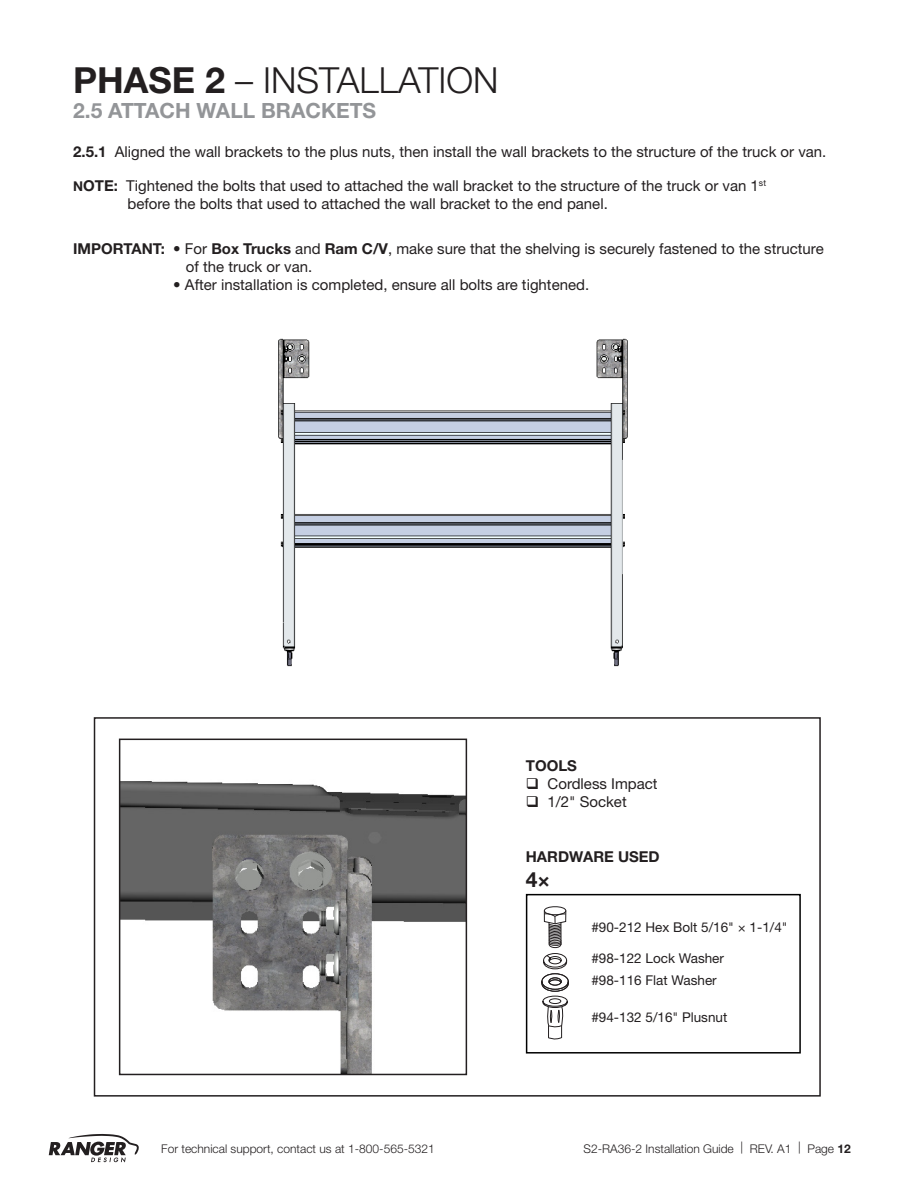
<style>
.page{position:relative;width:918px;height:1188px;background:#fff}
.page>*{position:absolute;margin:0;border:0;box-sizing:border-box;transform-origin:0 0}
.Phase{font:300 36px "Helvetica Neue LT Std";color:#231f20}
.Steps{font:700 21px "Helvetica Neue LT Std";color:#939598}
.t1{font:700 21px "Helvetica Neue LT Std";color:#231f20}
.t2{font:15px "Helvetica Neue LT Std";color:#231f20}
.t3{font:700 15px "Helvetica Neue LT Std";color:#231f20}
.t4{font:13.5px "Helvetica Neue LT Std";color:#231f20}
.t5{font:300 12px "Helvetica Neue LT Std";color:#231f20}
.s1{font-weight:700}
.s2{font-weight:700;font-size:13.5px}
</style>
<div class="page">
<svg style="left:49px;top:1134px;width:90px;height:29px"></svg>
<div style="left:94px;top:717px;width:727px;height:380px;border:2px solid #231f20"></div>
<div style="left:526px;top:894px;width:275px;height:160px;border:2px solid #000"></div>
<svg style="left:541px;top:906px;width:28px;height:134px"></svg>
<img style="left:122px;top:781px;width:342px;height:291px">
<div style="left:119px;top:739px;width:348px;height:336px;border:2px solid #231f20"></div>
<img style="left:278px;top:338px;width:350px;height:329px">
<p class="Phase" style="left:73px;top:58px;width:427px"><span class="s1">PHASE 2</span> – INSTALLATION</p>
<p class="Steps" style="left:73px;top:98px;width:305px">2.5 ATTACH WALL BRACKETS</p>
<p class="t2" style="left:73px;top:143px;width:755px"><span class="s1">2.5.1</span> Aligned the wall brackets to the plus nuts, then install the wall brackets to the structure of the truck or van.</p>
<p class="t2" style="left:73px;top:177px;width:694px"><span class="s2">N</span><span class="s1">OTE:</span> Tightened the bolts that used to attached the wall bracket to the structure of the truck or van 1<sup>st</sup></p>
<p class="t2" style="left:127px;top:195px;width:482px">before the bolts that used to attached the wall bracket to the end panel.</p>
<p class="t2" style="left:73px;top:239px;width:752px"><span class="s1">IMPORTANT:</span> • For <span class="s1">Box Trucks</span> and <span class="s1">Ram C/V</span>, make sure that the shelving is securely fastened to the structure</p>
<p class="t2" style="left:186px;top:257px;width:128px">of the truck or van.</p>
<p class="t2" style="left:173px;top:275px;width:417px">• After installation is completed, ensure all bolts are tightened.</p>
<p class="t3" style="left:526px;top:756px;width:53px">TOOLS</p>
<p class="t2" style="left:526px;top:775px;width:133px">❑ Cordless Impact</p>
<p class="t2" style="left:526px;top:793px;width:102px">❑ 1/2" Socket</p>
<p class="t3" style="left:526px;top:847px;width:135px">HARDWARE USED</p>
<p class="t1" style="left:526px;top:866px;width:26px">4×</p>
<p class="t4" style="left:591px;top:919px;width:198px">#90-212 Hex Bolt 5/16" × 1-1/4"</p>
<p class="t4" style="left:591px;top:950px;width:134px">#98-122 Lock Washer</p>
<p class="t4" style="left:591px;top:973px;width:127px">#98-116 Flat Washer</p>
<p class="t4" style="left:591px;top:1010px;width:137px">#94-132 5/16" Plusnut</p>
<p class="t5" style="left:161px;top:1141px;width:275px">For technical support, contact us at 1-800-565-5321</p>
<p class="t5" style="left:584px;top:1141px;width:269px">S2-RA36-2 Installation Guide | REV. A1 | Page <span class="s1">12</span></p>
</div>
